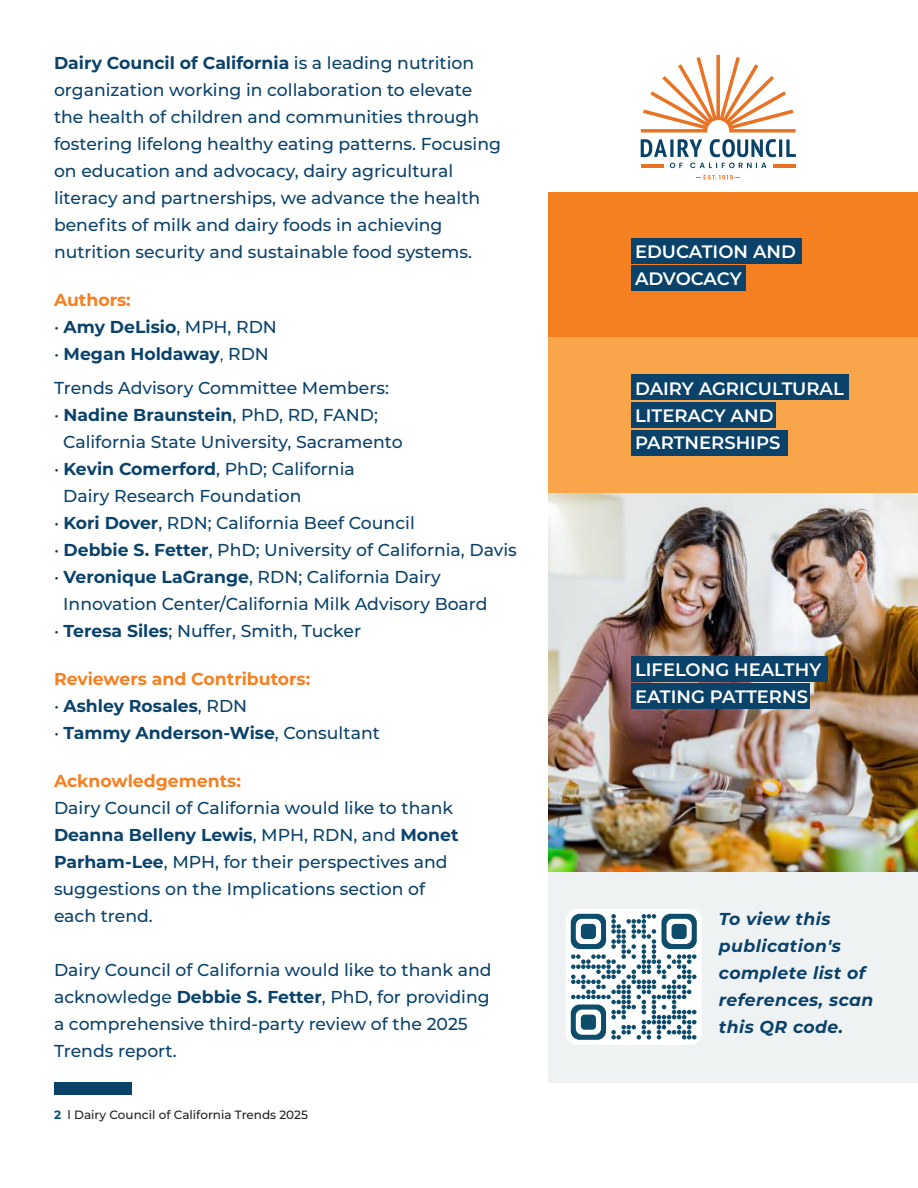
<style>
.page{position:relative;width:918px;height:1188px;background:#fff}
.page>*{position:absolute;margin:0;border:0;box-sizing:border-box;transform-origin:0 0}
.Body{font:600 18px/27px "Montserrat";color:#fff}
.Body-2{font:500 17.25px/27px "Montserrat";color:#0a426a}
.Body-3{font:700 17.25px "Montserrat";color:#0a426a}
.Paragraph_Style_1{font:italic 700 17.25px/27px "Montserrat";letter-spacing:.025em;color:#0a426a}
.Body-4{font:700 17.25px "Montserrat";color:#f58021}
.t1{font:500 12px "Montserrat";color:#231f20}
.s1{font-weight:700}
.s2{font-weight:400}
.s3{font-weight:500}
.s4{font-weight:700;color:#f58021}
.s5{font-weight:700;color:#00527a}
</style>
<div class="page">
<div style="left:549px;top:865px;width:369px;height:217px;background:#eff2f3"></div>
<div style="left:549px;top:337px;width:369px;height:157px;background:#f9a64a"></div>
<img style="left:549px;top:494px;width:369px;height:377px">
<svg style="left:641px;top:139px;width:155px;height:18px"></svg>
<svg style="left:670px;top:163px;width:96px;height:5px"></svg>
<svg style="left:641px;top:55px;width:155px;height:78px"></svg>
<hr style="left:641px;top:164px;width:22px;height:3px;background:#e87324">
<hr style="left:773px;top:164px;width:23px;height:3px;background:#e87324">
<svg style="left:697px;top:175px;width:43px;height:5px"></svg>
<svg style="left:54px;top:1082px;width:77px;height:13px"></svg>
<div style="left:549px;top:192px;width:369px;height:145px;background:#f58021"></div>
<svg style="left:631px;top:375px;width:217px;height:81px"></svg>
<svg style="left:631px;top:238px;width:171px;height:53px"></svg>
<div style="left:631px;top:656px;width:196px;height:53px;background:#0a426a"></div>
<div style="left:566px;top:909px;width:136px;height:136px;background:#fff;border-radius:11px"></div>
<svg style="left:571px;top:914px;width:126px;height:126px"></svg>
<p class="Body-2" style="left:54px;top:48px;width:449px"><span class="s1">Dairy Council of California</span> is a leading nutrition organization working in collaboration to elevate the health of children and communities through fostering lifelong healthy eating patterns. Focusing on education and advocacy, dairy agricultural literacy and partnerships, we advance the health benefits of milk and dairy foods in achieving nutrition security and sustainable food systems.</p>
<p class="Body-4" style="left:54px;top:287px;width:78px">Authors:</p>
<p class="Body-3" style="left:54px;top:314px;width:225px"><span class="s2">•</span> Amy DeLisio<span class="s3">, MPH, RDN</span></p>
<p class="Body-3" style="left:54px;top:341px;width:216px"><span class="s2">•</span> Megan Holdaway<span class="s2">,</span> <span class="s3">RDN</span></p>
<p class="Body-2" style="left:54px;top:374px;width:337px">Trends Advisory Committee Members:</p>
<p class="Body-2" style="left:63px;top:401px;width:341px;text-indent:-9px"><span class="s2">•</span> <span class="s1">Nadine Braunstein</span>, PhD, RD, FAND;<br>California State University, Sacramento</p>
<p class="Body-2" style="left:63px;top:455px;width:293px;text-indent:-9px"><span class="s2">•</span> <span class="s1">Kevin Comerford</span>, PhD; California<br>Dairy Research Foundation</p>
<p class="Body-2" style="left:54px;top:509px;width:362px"><span class="s2">•</span> <span class="s1">Kori Dover</span>, RDN; California Beef Council</p>
<p class="Body-2" style="left:54px;top:536px;width:464px"><span class="s2">•</span> <span class="s1">Debbie S. Fetter</span>, PhD; University of California, Davis</p>
<p class="Body-2" style="left:63px;top:563px;width:426px;text-indent:-9px"><span class="s2">•</span> <span class="s1">Veronique LaGrange</span>, RDN; California Dairy<br>Innovation Center/California Milk Advisory Board</p>
<p class="Body-2" style="left:54px;top:617px;width:309px"><span class="s2">•</span> <span class="s1">Teresa Siles</span>; Nuffer, Smith, Tucker</p>
<p class="Body-4" style="left:54px;top:666px;width:258px">Reviewers and Contributors:</p>
<p class="Body-3" style="left:54px;top:693px;width:195px"><span class="s2">•</span> Ashley Rosales<span class="s3">, RDN</span></p>
<p class="Body-3" style="left:54px;top:720px;width:327px"><span class="s2">•</span> Tammy Anderson-Wise<span class="s3">, Consultant</span></p>
<p class="Body-2" style="left:54px;top:767px;width:406px"><span class="s4">Acknowledgements:<br></span>Dairy Council of California would like to thank <span class="s1">Deanna Belleny Lewis</span>, MPH, RDN, and <span class="s1">Monet Parham-Lee</span>, MPH, for their perspectives and suggestions on the Implications section of each trend.</p>
<p class="Body-2" style="left:54px;top:956px;width:439px">Dairy Council of California would like to thank and acknowledge <span class="s1">Debbie S. Fetter</span>, PhD, for providing a comprehensive third-party review of the 2025<br>Trends report.</p>
<p class="t1" style="left:54px;top:1106px;width:256px"><span class="s5">2</span> l Dairy Council of California Trends 2025</p>
<p class="Body" style="left:635px;top:237px;width:163px">EDUCATION AND<br>ADVOCACY</p>
<p class="Body" style="left:635px;top:375px;width:210px">DAIRY AGRICULTURAL<br>LITERACY AND<br>PARTNERSHIPS</p>
<p class="Body" style="left:635px;top:655px;width:188px">LIFELONG HEALTHY</p>
<p class="Body" style="left:635px;top:682px;width:175px">EATING PATTERNS</p>
<p class="Paragraph_Style_1" style="left:719px;top:905px;width:156px">To view this publication's complete list of references, scan this QR code.</p>
</div>
